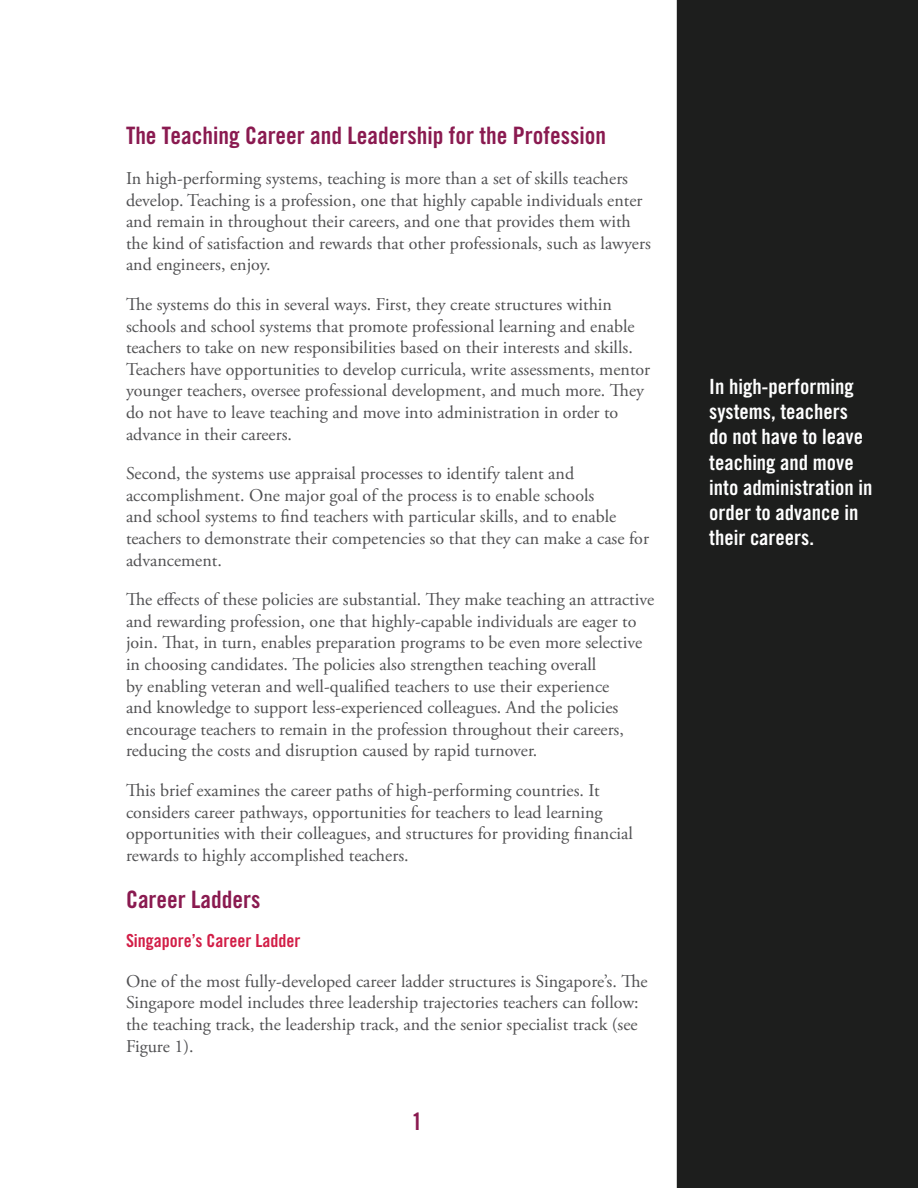
<style>
.page{position:relative;width:918px;height:1188px;background:#fff}
.page>*{position:absolute;margin:0;border:0;box-sizing:border-box;transform-origin:0 0}
.Heading_1{font:24px "Trade Gothic Bold Cond Twenty";color:#8a1a50}
.Heading_2{font:21px/25.2px "Trade Gothic Bold Cond Twenty";color:#fff}
.t1{font:18px/21.6px "Adobe Garamond Pro";color:#505052}
.Heading_2-2{font:18px "Trade Gothic Bold Cond Twenty";color:#d21e47}
</style>
<div class="page">
<div style="left:678px;top:1px;width:239px;height:1186px;background:#1d1e1d"></div>
<div style="left:677px;top:0;width:241px;height:1188px;border:2px solid #1d1e1d"></div>
<p class="Heading_1" style="left:126px;top:121px;width:482px">The Teaching Career and Leadership for the Profession</p>
<p class="t1" style="left:126px;top:168px;width:526px">In high-performing systems, teaching is more than a set of skills teachers develop. Teaching is a profession, one that highly capable individuals enter and remain in throughout their careers, and one that provides them with the kind of satisfaction and rewards that other professionals, such as lawyers and engineers, enjoy.</p>
<p class="t1" style="left:126px;top:294px;width:526px">The systems do this in several ways. First, they create structures within schools and school systems that promote professional learning and enable teachers to take on new responsibilities based on their interests and skills.<br>Teachers have opportunities to develop curricula, write assessments, mentor younger teachers, oversee professional development, and much more. They do not have to leave teaching and move into administration in order to advance in their careers.</p>
<p class="t1" style="left:126px;top:463px;width:525px">Second, the systems use appraisal processes to identify talent and accomplishment. One major goal of the process is to enable schools<br>and school systems to find teachers with particular skills, and to enable teachers to demonstrate their competencies so that they can make a case for advancement.</p>
<p class="t1" style="left:126px;top:589px;width:530px">The effects of these policies are substantial. They make teaching an attractive and rewarding profession, one that highly-capable individuals are eager to join. That, in turn, enables preparation programs to be even more selective in choosing candidates. The policies also strengthen teaching overall<br>by enabling veteran and well-qualified teachers to use their experience<br>and knowledge to support less-experienced colleagues. And the policies encourage teachers to remain in the profession throughout their careers, reducing the costs and disruption caused by rapid turnover.</p>
<p class="t1" style="left:126px;top:780px;width:508px">This brief examines the career paths of high-performing countries. It considers career pathways, opportunities for teachers to lead learning opportunities with their colleagues, and structures for providing financial rewards to highly accomplished teachers.</p>
<p class="Heading_1" style="left:126px;top:884px;width:136px">Career Ladders</p>
<p class="Heading_2-2" style="left:126px;top:930px;width:176px">Singapore’s Career Ladder</p>
<p class="t1" style="left:126px;top:971px;width:523px">One of the most fully-developed career ladder structures is Singapore’s. The Singapore model includes three leadership trajectories teachers can follow: the teaching track, the leadership track, and the senior specialist track (see Figure 1).</p>
<p class="Heading_1" style="left:412px;top:1107px;width:12px">1</p>
<p class="Heading_2" style="left:709px;top:374px;width:165px">In high-performing systems, teachers<br>do not have to leave teaching and move into administration in order to advance in their careers.</p>
</div>
